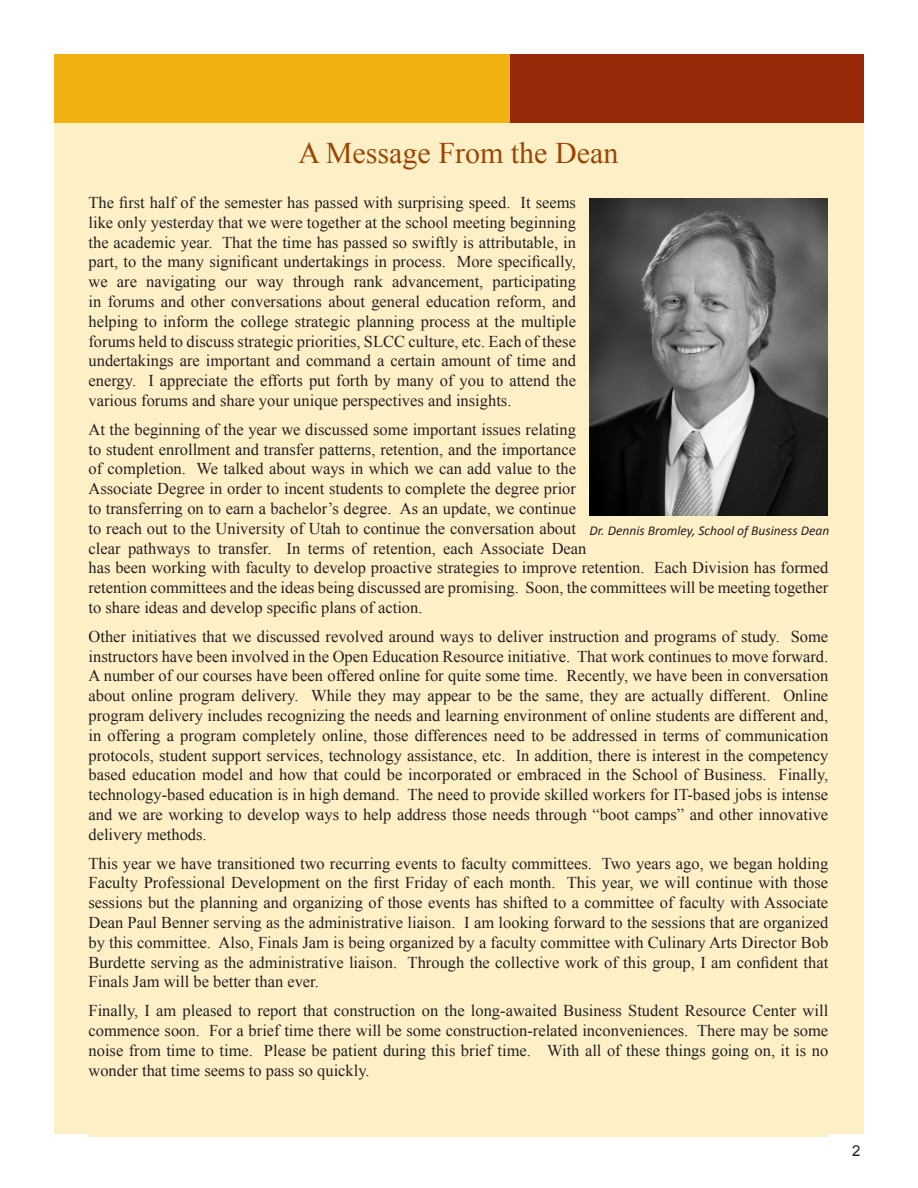
<style>
.page{position:relative;width:918px;height:1188px;background:#fff}
.page>*{position:absolute;margin:0;border:0;box-sizing:border-box;transform-origin:0 0}
.Headline{font:30px "Times New Roman";color:#994606}
.Normal_Type{font:16.5px/19.8px "Times New Roman";color:#231f20;text-align:justify}
.Normal_Type-2{font:15px "Arial";color:#231f20}
.Normal_Type-3{font:italic 13.5px "Calibri";color:#231f20}
</style>
<div class="page">
<div style="left:54px;top:54px;width:810px;height:1080px;background:#fef0c6"></div>
<div style="left:54px;top:54px;width:457px;height:68px;background:#efb211"></div>
<div style="left:511px;top:54px;width:353px;height:68px;background:#972808"></div>
<div style="left:88px;top:197px;width:740px;height:940px;background:#fef0c6"></div>
<img style="left:590px;top:198px;width:237px;height:318px">
<p class="Headline" style="left:298px;top:132px;width:321px">A Message From the Dean</p>
<p class="Normal_Type" style="left:88px;top:192px;width:489px">The first half of the semester has passed with surprising speed. It seems like only yesterday that we were together at the school meeting beginning the academic year. That the time has passed so swiftly is attributable, in part, to the many significant undertakings in process. More specifically, we are navigating our way through rank advancement, participating in forums and other conversations about general education reform, and helping to inform the college strategic planning process at the multiple forums held to discuss strategic priorities, SLCC culture, etc. Each of these undertakings are important and command a certain amount of time and energy. I appreciate the efforts put forth by many of you to attend the various forums and share your unique perspectives and insights.</p>
<p class="Normal_Type" style="left:88px;top:419px;width:741px;text-align:left">At the beginning of the year we discussed some important issues relating<br>to student enrollment and transfer patterns, retention, and the importance<br>of completion. We talked about ways in which we can add value to the<br>Associate Degree in order to incent students to complete the degree prior<br>to transferring on to earn a bachelor’s degree. As an update, we continue<br>to reach out to the University of Utah to continue the conversation about<br>clear pathways to transfer. In terms of retention, each Associate Dean<br>has been working with faculty to develop proactive strategies to improve retention. Each Division has formed retention committees and the ideas being discussed are promising. Soon, the committees will be meeting together to share ideas and develop specific plans of action.</p>
<p class="Normal_Type" style="left:88px;top:626px;width:741px">Other initiatives that we discussed revolved around ways to deliver instruction and programs of study. Some instructors have been involved in the Open Education Resource initiative. That work continues to move forward.<br>A number of our courses have been offered online for quite some time. Recently, we have been in conversation about online program delivery. While they may appear to be the same, they are actually different. Online program delivery includes recognizing the needs and learning environment of online students are different and, in offering a program completely online, those differences need to be addressed in terms of communication protocols, student support services, technology assistance, etc. In addition, there is interest in the competency based education model and how that could be incorporated or embraced in the School of Business. Finally, technology-based education is in high demand. The need to provide skilled workers for IT-based jobs is intense and we are working to develop ways to help address those needs through “boot camps” and other innovative delivery methods.</p>
<p class="Normal_Type" style="left:88px;top:853px;width:741px">This year we have transitioned two recurring events to faculty committees. Two years ago, we began holding Faculty Professional Development on the first Friday of each month. This year, we will continue with those sessions but the planning and organizing of those events has shifted to a committee of faculty with Associate Dean Paul Benner serving as the administrative liaison. I am looking forward to the sessions that are organized by this committee. Also, Finals Jam is being organized by a faculty committee with Culinary Arts Director Bob Burdette serving as the administrative liaison. Through the collective work of this group, I am confident that Finals Jam will be better than ever.</p>
<p class="Normal_Type" style="left:88px;top:1001px;width:741px">Finally, I am pleased to report that construction on the long-awaited Business Student Resource Center will commence soon. For a brief time there will be some construction-related inconveniences. There may be some noise from time to time. Please be patient during this brief time. With all of these things going on, it is no wonder that time seems to pass so quickly.</p>
<p class="Normal_Type-3" style="left:589px;top:521px;width:241px">Dr. Dennis Bromley, School of Business Dean</p>
<p class="Normal_Type-2" style="left:852px;top:1141px;width:10px">2</p>
</div>
